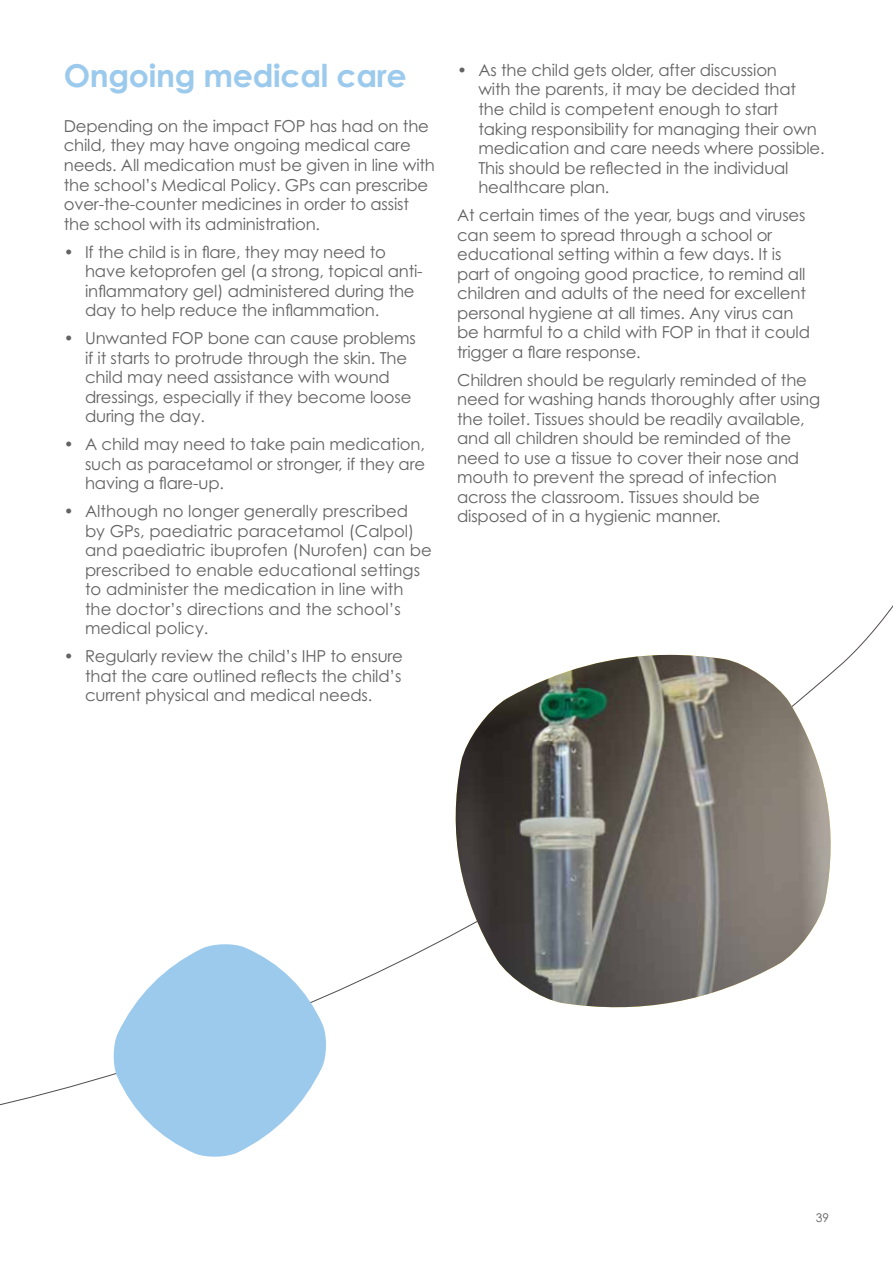
<style>
.page{position:relative;width:893px;height:1263px;background:#fff}
.page>*{position:absolute;margin:0;border:0;box-sizing:border-box;transform-origin:0 0}
.t1{font:700 31.5px "Century Gothic Pro";letter-spacing:-.01em;color:#9bcaed}
.t2{font:16.5px/19.5px "Century Gothic Pro";letter-spacing:-.01em;color:#646363}
.t3{font:12px "Century Gothic Pro";color:#646363}
</style>
<div class="page">
<img style="left:449px;top:655px;width:390px;height:353px">
<svg style="left:112px;top:944px;width:215px;height:213px;fill:#9bcaed"></svg>
<h1 class="t1" style="left:64px;top:56px;width:344px">Ongoing medical care</h1>
<p class="t2" style="left:64px;top:116px;width:373px">Depending on the impact FOP has had on the child, they may have ongoing medical care needs. All medication must be given in line with the school’s Medical Policy. GPs can prescribe over-the-counter medicines in order to assist the school with its administration.</p>
<p class="t2" style="left:85px;top:242px;width:339px;text-indent:-21px">• If the child is in flare, they may need to have ketoprofen gel (a strong, topical anti&shy;inflammatory gel) administered during the day to help reduce the inflammation.</p>
<p class="t2" style="left:85px;top:328px;width:332px;text-indent:-21px">• Unwanted FOP bone can cause problems if it starts to protrude through the skin. The child may need assistance with wound dressings, especially if they become loose during the day.</p>
<p class="t2" style="left:85px;top:434px;width:342px;text-align:justify;text-indent:-21px">• A child may need to take pain medication, such as paracetamol or stronger, if they are having a flare-up.</p>
<p class="t2" style="left:85px;top:501px;width:348px;text-indent:-21px">• Although no longer generally prescribed by GPs, paediatric paracetamol (Calpol) and paediatric ibuprofen (Nurofen) can be prescribed to enable educational settings to administer the medication in line with the doctor’s directions and the school’s medical policy.</p>
<p class="t2" style="left:85px;top:646px;width:319px;text-align:justify;text-indent:-21px">• Regularly review the child’s IHP to ensure that the care outlined reflects the child’s current physical and medical needs.</p>
<p class="t2" style="left:478px;top:60px;width:348px;text-indent:-21px">• As the child gets older, after discussion<br>with the parents, it may be decided that the child is competent enough to start taking responsibility for managing their own medication and care needs where possible.<br>This should be reflected in the individual healthcare plan.</p>
<p class="t2" style="left:457px;top:205px;width:354px">At certain times of the year, bugs and viruses can seem to spread through a school or educational setting within a few days. It is part of ongoing good practice, to remind all children and adults of the need for excellent personal hygiene at all times. Any virus can be harmful to a child with FOP in that it could trigger a flare response.</p>
<p class="t2" style="left:457px;top:370px;width:365px">Children should be regularly reminded of the need for washing hands thoroughly after using the toilet. Tissues should be readily available, and all children should be reminded of the need to use a tissue to cover their nose and mouth to prevent the spread of infection across the classroom. Tissues should be disposed of in a hygienic manner.</p>
<p class="t3" style="left:816px;top:1210px;width:15px">39</p>
</div>
